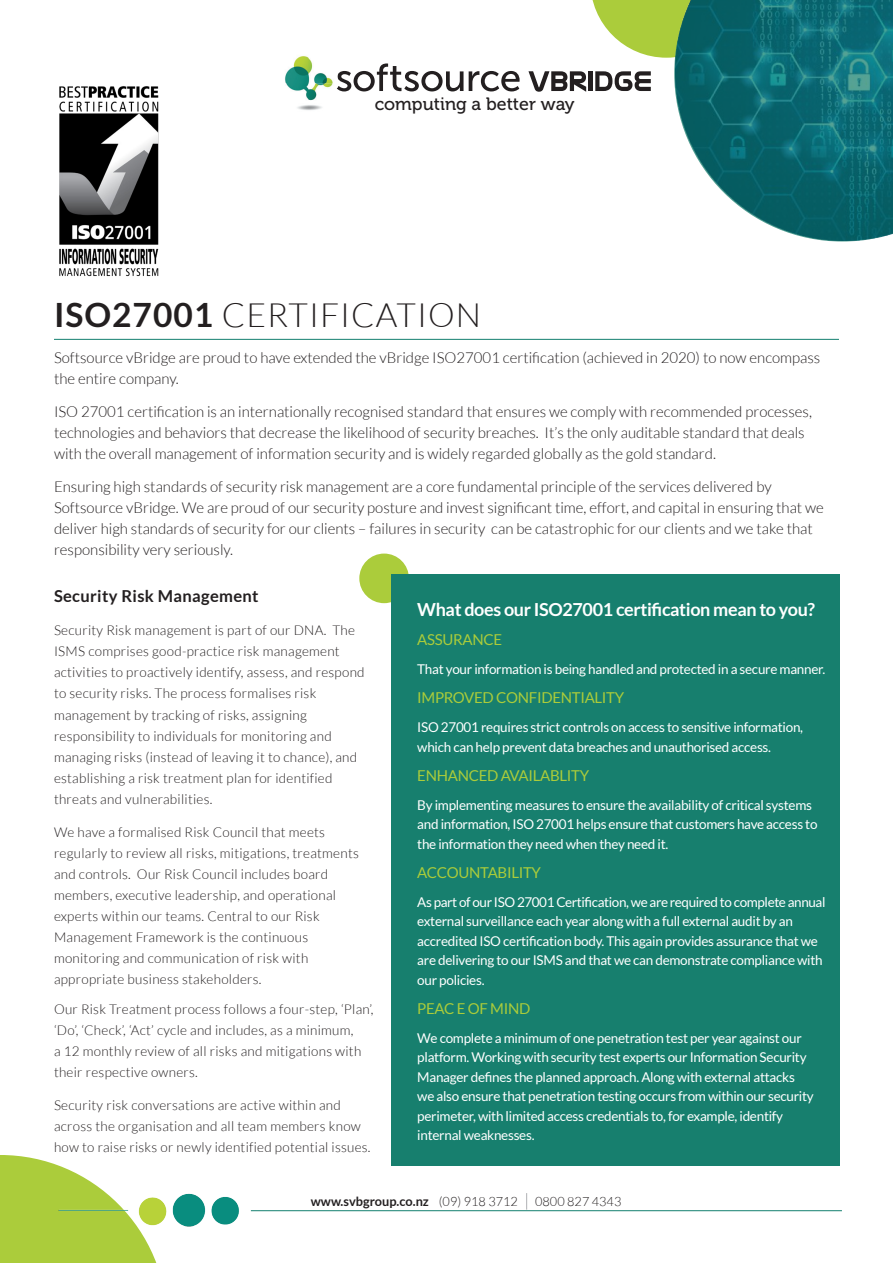
<style>
.page{position:relative;width:893px;height:1263px;background:#fff}
.page>*{position:absolute;margin:0;border:0;box-sizing:border-box;transform-origin:0 0}
.t1{font:300 33.45px "Lato";letter-spacing:.03em;color:#231f20}
.t2{font:700 18px "Lato";letter-spacing:-.02em;color:#fff}
.t3{font:17.85px "Museo 500";color:#231f20}
.t4{font:700 16.5px "Lato";letter-spacing:.02em;color:#231f20}
.Paragraph_Style_1{font:300 15px/21px "Lato";color:#231f20}
.t5{font:15px "Lato";letter-spacing:-.02em;color:#abcc3a}
.t6{font:300 13.5px/21px "Lato";letter-spacing:.02em;color:#231f20}
.t7{font:13.5px/19.5px "Lato";letter-spacing:-.02em;color:#fff}
.t8{font:700 12.75px "Lato";color:#231f20}
.t9{font:300 12.75px "Lato";color:#231f20}
.s1{font-weight:700}
.s2{font-weight:300}
</style>
<div class="page">
<svg style="left:0;top:1155px;width:157px;height:108px"></svg>
<svg style="left:592px;top:0;width:38px;height:49px"></svg>
<hr style="left:54px;top:339px;width:785px;height:1px;background:#13806f">
<div style="left:359px;top:554px;width:50px;height:49px;background:#abcc3b;border-radius:50%"></div>
<div style="left:392px;top:574px;width:448px;height:591px;background:#177f6e"></div>
<hr style="left:251px;top:1210px;width:591px;height:1px;background:#13806f">
<svg style="left:469px;top:71px;width:51px;height:20px"></svg>
<img style="left:285px;top:56px;width:48px;height:54px">
<svg style="left:337px;top:63px;width:126px;height:28px"></svg>
<svg style="left:528px;top:71px;width:58px;height:21px"></svg>
<div style="left:588px;top:71px;width:5px;height:20px;background:#231f20"></div>
<svg style="left:595px;top:71px;width:35px;height:20px"></svg>
<img style="left:630px;top:0;width:44px;height:91px">
<svg style="left:674px;top:0;width:219px;height:242px;background:#2a7b80"></svg>
<img style="left:40px;top:1175px;width:199px;height:85px">
<img style="left:59px;top:86px;width:100px;height:191px">
<svg style="left:526px;top:1193px;width:1px;height:17px"></svg>
<p class="t3" style="left:375px;top:94px;width:202px">computing a better way</p>
<p class="t1" style="left:54px;top:297px;width:429px"><span class="s1">ISO27001</span> CERTIFICATION</p>
<p class="Paragraph_Style_1" style="left:54px;top:347px;width:768px">Softsource vBridge are proud to have extended the vBridge ISO27001 certification (achieved in 2020) to now encompass the entire company.</p>
<p class="Paragraph_Style_1" style="left:54px;top:401px;width:759px">ISO 27001 certification is an internationally recognised standard that ensures we comply with recommended processes, technologies and behaviors that decrease the likelihood of security breaches. It’s the only auditable standard that deals with the overall management of information security and is widely regarded globally as the gold standard.</p>
<p class="Paragraph_Style_1" style="left:54px;top:476px;width:771px">Ensuring high standards of security risk management are a core fundamental principle of the services delivered by Softsource vBridge. We are proud of our security posture and invest significant time, effort, and capital in ensuring that we deliver high standards of security for our clients – failures in security can be catastrophic for our clients and we take that responsibility very seriously.</p>
<p class="t4" style="left:54px;top:587px;width:206px">Security Risk Management</p>
<p class="t6" style="left:54px;top:620px;width:312px">Security Risk management is part of our DNA. The ISMS comprises good-practice risk management activities to proactively identify, assess, and respond to security risks. The process formalises risk management by tracking of risks, assigning responsibility to individuals for monitoring and managing risks (instead of leaving it to chance), and establishing a risk treatment plan for identified threats and vulnerabilities.</p>
<p class="t6" style="left:54px;top:821px;width:306px">We have a formalised Risk Council that meets regularly to review all risks, mitigations, treatments and controls. Our Risk Council includes board members, executive leadership, and operational experts within our teams. Central to our Risk Management Framework is the continuous monitoring and communication of risk with appropriate business stakeholders.</p>
<p class="t6" style="left:54px;top:998px;width:321px">Our Risk Treatment process follows a four-step, ‘Plan’, ‘Do’, ‘Check’, ‘Act’ cycle and includes, as a minimum,<br>a 12 monthly review of all risks and mitigations with their respective owners.</p>
<p class="t6" style="left:54px;top:1094px;width:318px">Security risk conversations are active within and across the organisation and all team members know how to raise risks or newly identified potential issues.</p>
<p class="t2" style="left:417px;top:599px;width:399px">What does our ISO27001 certification mean to you?</p>
<p class="t5" style="left:417px;top:631px;width:86px">ASSURANCE</p>
<p class="t7" style="left:417px;top:659px;width:410px">That your information is being handled and protected in a secure manner.</p>
<p class="t5" style="left:417px;top:689px;width:208px">IMPROVED CONFIDENTIALITY</p>
<p class="t7" style="left:417px;top:717px;width:387px">ISO 27001 requires strict controls on access to sensitive information, which can help prevent data breaches and unauthorised access.</p>
<p class="t5" style="left:417px;top:767px;width:173px">ENHANCED AVAILABLITY</p>
<p class="t7" style="left:417px;top:795px;width:402px">By implementing measures to ensure the availability of critical systems and information, ISO 27001 helps ensure that customers have access to the information they need when they need it.</p>
<p class="t5" style="left:417px;top:864px;width:125px">ACCOUNTABILITY</p>
<p class="t7" style="left:417px;top:892px;width:410px">As part of our ISO 27001 Certification, we are required to complete annual external surveillance each year along with a full external audit by an accredited ISO certification body. This again provides assurance that we are delivering to our ISMS and that we can demonstrate compliance with our policies.</p>
<p class="t5" style="left:417px;top:1000px;width:115px">PEAC E OF MIND</p>
<p class="t7" style="left:417px;top:1028px;width:398px">We complete a minimum of one penetration test per year against our platform. Working with security test experts our Information Security Manager defines the planned approach. Along with external attacks we also ensure that penetration testing occurs from within our security perimeter, with limited access credentials to, for example, identify internal weaknesses.</p>
<p class="t8" style="left:311px;top:1194px;width:209px">www.svbgroup.co.nz <span class="s2">(09) 918 3712</span></p>
<p class="t9" style="left:535px;top:1195px;width:88px">0800 827 4343</p>
</div>
